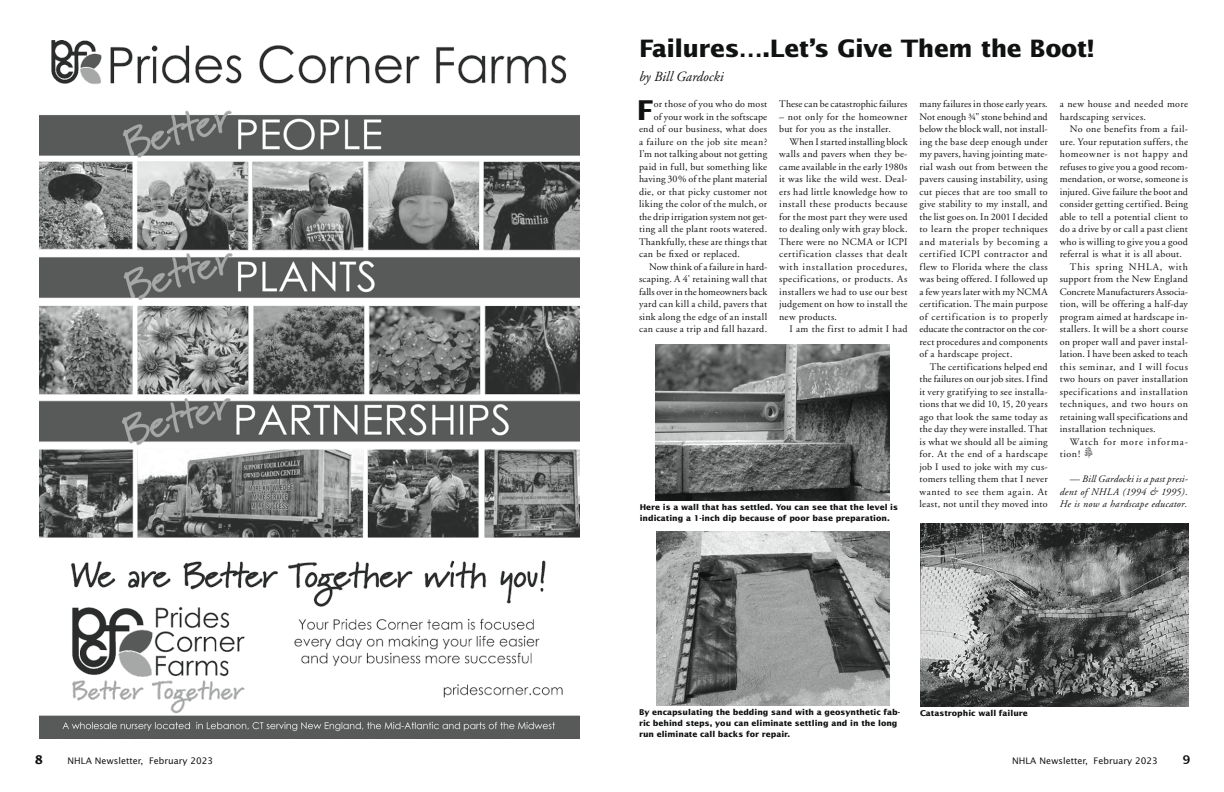
<style>
.page{position:relative;width:1224px;height:792px;background:#fff}
.page>*{position:absolute;margin:0;border:0;box-sizing:border-box;transform-origin:0 0}
.t1{font:700 27.3px "Lucida Sans";color:#101211}
.t2{font:700 24px "Lucida Sans";letter-spacing:-.02em;color:#101211}
.t3{font:italic 14px "Adobe Garamond";color:#101211}
.t4{font:10px/12.5px "Adobe Garamond";letter-spacing:.025em;color:#101211;text-align:justify}
.t5{font:10px "Adobe Garamond";letter-spacing:.005em;color:#101211}
.t6{font:italic 10px/12.5px "Adobe Garamond";letter-spacing:.025em;color:#101211;text-align:right}
.t7{font:10px "Adobe Garamond";letter-spacing:.05em;color:#101211}
.t8{font:10px "Adobe Garamond";color:#101211}
.t9{font:10px "Adobe Garamond";letter-spacing:.06em;color:#101211}
.t10{font:10px "Adobe Garamond";letter-spacing:.085em;color:#101211}
.t11{font:10px "Adobe Garamond";letter-spacing:.075em;color:#101211}
.t12{font:9px "Lucida Sans";color:#101211}
.t13{font:700 8px/11px "Lucida Sans";color:#101211}
.s1{font-family:"Acme Green Garden";font-size:11.2px;color:#696b6a}
.s2{font-weight:700;font-size:12px}
.s3{font-size:10px;color:#fff}
.s4{font-family:"Lucida Grande";font-weight:700;font-size:12px}
</style>
<div class="page">
<img style="left:39px;top:41px;width:540px;height:697px">
<img style="left:657px;top:531px;width:232px;height:175px">
<img style="left:920px;top:523px;width:269px;height:184px">
<img style="left:656px;top:345px;width:234px;height:156px">
<h2 class="t2" style="left:639px;top:33px;width:456px">Failures….Let’s Give Them the Boot!</h2>
<h3 class="t3" style="left:639px;top:69px;width:86px">by Bill Gardocki</h3>
<p class="t4" style="left:779px;top:98px;width:130px">These can be catastrophic failures</p>
<p class="t4" style="left:779px;top:111px;width:130px">– not only for the homeowner but for you as the installer.</p>
<p class="t4" style="left:779px;top:136px;width:130px;text-indent:10px">When I started installing block walls and pavers when they be&shy;came available in the early 1980s it was like the wild west. Deal&shy;ers had little knowledge how to install these products because for the most part they were used to dealing only with gray block.<br>There were no NCMA or ICPI certification classes that dealt with installation procedures, specifications, or products. As installers we had to use our best judgement on how to install the new products.</p>
<p class="t4" style="left:789px;top:323px;width:119px">I am the first to admit I had</p>
<h1 class="t1" style="left:637px;top:93px;width:18px">F</h1>
<p class="t4" style="left:654px;top:98px;width:115px">or those of you who do most</p>
<p class="t4" style="left:1060px;top:98px;width:130px">a new house and needed more hardscaping services.</p>
<p class="t4" style="left:1070px;top:123px;width:120px">No one benefits from a fail-</p>
<p class="t4" style="left:1060px;top:136px;width:130px">ure. Your reputation suffers, the</p>
<p class="t7" style="left:1060px;top:149px;width:130px">homeowner is not happy and</p>
<p class="t4" style="left:1060px;top:161px;width:130px">refuses to give you a good recom-</p>
<p class="t5" style="left:1060px;top:174px;width:130px">mendation, or worse, someone is</p>
<p class="t8" style="left:1060px;top:186px;width:130px">injured. Give failure the boot and</p>
<p class="t4" style="left:1060px;top:198px;width:130px">consider getting certified. Being</p>
<p class="t4" style="left:1060px;top:211px;width:130px">able to tell a potential client to</p>
<p class="t4" style="left:1060px;top:223px;width:130px">do a drive by or call a past client</p>
<p class="t4" style="left:1060px;top:236px;width:130px">who is willing to give you a good</p>
<p class="t4" style="left:1060px;top:248px;width:124px">referral is what it is all about.</p>
<p class="t11" style="left:1070px;top:261px;width:120px">This spring NHLA, with</p>
<p class="t4" style="left:1060px;top:273px;width:130px">support from the New England</p>
<p class="t5" style="left:1060px;top:286px;width:130px">Concrete Manufacturers Associa-</p>
<p class="t4" style="left:1060px;top:298px;width:130px">tion, will be offering a half-day</p>
<p class="t4" style="left:1060px;top:311px;width:130px">program aimed at hardscape in-</p>
<p class="t4" style="left:1060px;top:323px;width:130px">stallers. It will be a short course</p>
<p class="t4" style="left:1060px;top:336px;width:130px">on proper wall and paver instal-</p>
<p class="t4" style="left:1060px;top:348px;width:130px">lation. I have been asked to teach</p>
<p class="t9" style="left:1060px;top:361px;width:130px">this seminar, and I will focus</p>
<p class="t4" style="left:1060px;top:373px;width:130px">two hours on paver installation</p>
<p class="t7" style="left:1060px;top:386px;width:130px">specifications and installation</p>
<p class="t4" style="left:1060px;top:398px;width:130px">techniques, and two hours on</p>
<p class="t4" style="left:1060px;top:411px;width:130px">retaining wall specifications and</p>
<p class="t4" style="left:1060px;top:423px;width:97px">installation techniques.</p>
<p class="t10" style="left:1070px;top:436px;width:120px">Watch for more informa-</p>
<p class="t4" style="left:1060px;top:448px;width:35px">tion! <span class="s1">p</span></p>
<p class="t6" style="left:1060px;top:473px;width:130px">— Bill Gardocki is a past presi&shy;dent of NHLA (1994 &amp; 1995).</p>
<p class="t4" style="left:920px;top:98px;width:130px">many failures in those early years.<br>Not enough ¾" stone behind and below the block wall, not install&shy;ing the base deep enough under my pavers, having jointing mate&shy;rial wash out from between the pavers causing instability, using cut pieces that are too small to give stability to my install, and the list goes on. In 2001 I decided to learn the proper techniques and materials by becoming a certified ICPI contractor and flew to Florida where the class was being offered. I followed up a few years later with my NCMA certification. The main purpose of certification is to properly educate the contractor on the cor&shy;rect procedures and components of a hardscape project.</p>
<p class="t4" style="left:920px;top:361px;width:130px;text-indent:10px">The certifications helped end the failures on our job sites. I find it very gratifying to see installa&shy;tions that we did 10, 15, 20 years ago that look the same today as the day they were installed. That is what we should all be aiming for. At the end of a hardscape job I used to joke with my cus&shy;tomers telling them that I never wanted to see them again. At least, not until they moved into</p>
<p class="t4" style="left:654px;top:111px;width:115px">of your work in the softscape</p>
<p class="t4" style="left:639px;top:123px;width:130px">end of our business, what does</p>
<p class="t4" style="left:639px;top:136px;width:130px">a failure on the job site mean?</p>
<p class="t4" style="left:639px;top:148px;width:130px">I’m not talking about not getting</p>
<p class="t4" style="left:639px;top:161px;width:130px">paid in full, but something like</p>
<p class="t4" style="left:639px;top:173px;width:130px">having 30% of the plant material</p>
<p class="t4" style="left:639px;top:186px;width:130px">die, or that picky customer not</p>
<p class="t4" style="left:639px;top:198px;width:130px">liking the color of the mulch, or</p>
<p class="t5" style="left:639px;top:211px;width:130px">the drip irrigation system not get-</p>
<p class="t4" style="left:639px;top:223px;width:130px">ting all the plant roots watered.</p>
<p class="t4" style="left:639px;top:236px;width:130px">Thankfully, these are things that</p>
<p class="t4" style="left:639px;top:248px;width:102px">can be fixed or replaced.</p>
<p class="t4" style="left:649px;top:261px;width:120px">Now think of a failure in hard-</p>
<p class="t4" style="left:639px;top:273px;width:130px">scaping. A 4' retaining wall that</p>
<p class="t5" style="left:639px;top:286px;width:130px">falls over in the homeowners back</p>
<p class="t4" style="left:639px;top:298px;width:130px">yard can kill a child, pavers that</p>
<p class="t4" style="left:639px;top:311px;width:130px">sink along the edge of an install</p>
<p class="t4" style="left:639px;top:323px;width:130px">can cause a trip and fall hazard.</p>
<p class="t13" style="left:640px;top:502px;width:260px">Here is a wall that has settled. You can see that the level is</p>
<p class="t6" style="left:1060px;top:498px;width:129px">He is now a hardscape educator.</p>
<p class="t13" style="left:640px;top:513px;width:252px">indicating a 1-inch dip because of poor base preparation.</p>
<p class="t13" style="left:639px;top:706px;width:263px">By encapsulating the bedding sand with a geosynthetic fab&shy;ric behind steps, you can eliminate settling and in the long run eliminate call backs for repair.</p>
<p class="t13" style="left:920px;top:707px;width:109px">Catastrophic wall failure</p>
<p class="t12" style="left:35px;top:756px;width:180px"><span class="s2">8</span><span class="s3">xxxx</span>NHLA Newsletter, February 2023</p>
<p class="t12" style="left:1012px;top:756px;width:180px">NHLA Newsletter, February 2023<span class="s3">xxxx</span><span class="s4">9</span></p>
</div>
